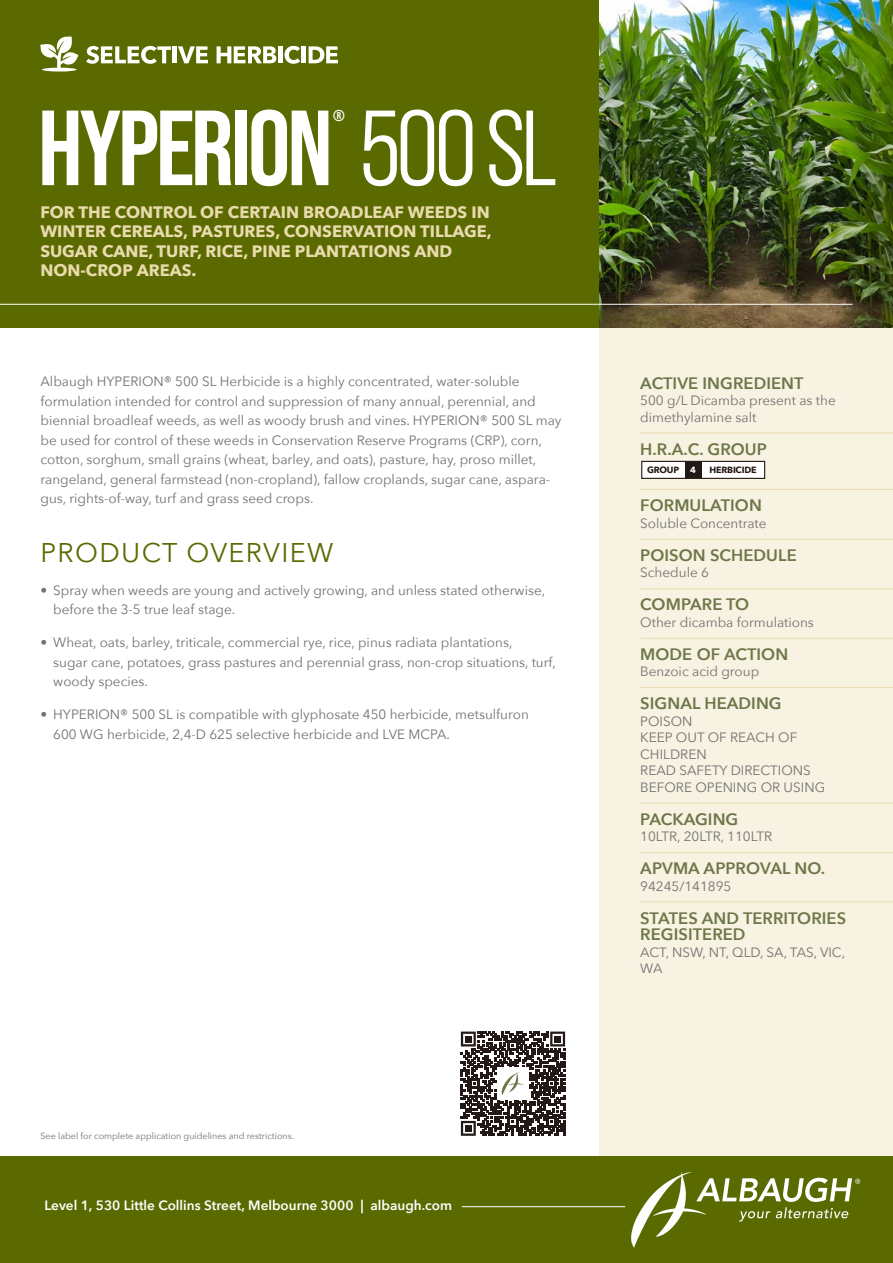
<style>
.page{position:relative;width:893px;height:1263px;background:#fff}
.page>*{position:absolute;margin:0;border:0;box-sizing:border-box;transform-origin:0 0}
.t1{font:700 106.5px "Bebas Neue Pro";letter-spacing:-.03em;color:#fff}
.t2{font:27px "Avenir Next";letter-spacing:.05em;color:#5b6a00}
.t3{font:600 16.5px/16.5px "Avenir Next";letter-spacing:.005em;color:#6d7748}
.t4{font:700 16.5px/19.5px "Avenir Next";color:#eadbae}
.t5{font:700 15.75px "Bebas Neue Pro";color:#fff}
.t6{font:13.5px/19.5px "Avenir Next";color:#727171}
.t7{font:600 13.5px "Avenir Next";color:#fff}
.t8{font:9px "Avenir Next";color:#727171}
.t9{font:700 9px "Avenir Next";letter-spacing:-.025em;color:#221815}
.s1{font-family:"Bebas Neue Pro Middle";font-weight:400}
.s2{color:#fff}
</style>
<div class="page">
<div style="left:600px;top:0;width:293px;height:1263px;background:#f7f2e2"></div>
<div style="left:0;top:0;width:893px;height:327px;background:#5b6a00"></div>
<img style="left:600px;top:0;width:293px;height:327px">
<div style="left:0;top:1157px;width:893px;height:106px;background:#5b6a00"></div>
<svg style="left:631px;top:1172px;width:229px;height:76px"></svg>
<hr style="left:462px;top:1206px;width:163px;height:1px;background:#fff">
<hr style="left:0;top:304px;width:852px;height:1px;background:#fff">
<svg style="left:361px;top:1200px;width:2px;height:13px"></svg>
<hr style="left:640px;top:433px;width:253px;height:1px;background:#eadbae">
<hr style="left:640px;top:489px;width:253px;height:1px;background:#eadbae">
<hr style="left:640px;top:539px;width:253px;height:1px;background:#eadbae">
<hr style="left:640px;top:589px;width:253px;height:1px;background:#eadbae">
<hr style="left:640px;top:638px;width:253px;height:1px;background:#eadbae">
<hr style="left:640px;top:687px;width:253px;height:1px;background:#eadbae">
<hr style="left:640px;top:803px;width:253px;height:1px;background:#eadbae">
<hr style="left:640px;top:852px;width:253px;height:1px;background:#eadbae">
<hr style="left:640px;top:901px;width:253px;height:1px;background:#eadbae">
<svg style="left:40px;top:36px;width:38px;height:34px"></svg>
<svg style="left:42px;top:68px;width:35px;height:4px"></svg>
<svg style="left:86px;top:46px;width:85px;height:18px"></svg>
<hr style="left:173px;top:46px;width:4px;height:17px;background:#fff">
<svg style="left:178px;top:46px;width:30px;height:17px"></svg>
<svg style="left:217px;top:46px;width:59px;height:17px"></svg>
<div style="left:278px;top:46px;width:5px;height:17px;background:#fff"></div>
<svg style="left:284px;top:46px;width:16px;height:18px"></svg>
<hr style="left:302px;top:46px;width:4px;height:17px;background:#fff">
<svg style="left:309px;top:46px;width:29px;height:17px"></svg>
<div style="left:641px;top:461px;width:124px;height:18px;background:#fff;border:1px solid #221815"></div>
<div style="left:684px;top:461px;width:17px;height:17px;background:#221815"></div>
<svg style="left:461px;top:1031px;width:104px;height:105px"></svg>
<h1 class="t1" style="left:38px;top:87px;width:521px">HYPERION <span class="s1">500 SL</span></h1>
<p class="t5" style="left:333px;top:107px;width:13px">®</p>
<p class="t4" style="left:40px;top:202px;width:453px">FOR THE CONTROL OF CERTAIN BROADLEAF WEEDS IN WINTER CEREALS, PASTURES, CONSERVATION TILLAGE, SUGAR CANE, TURF, RICE, PINE PLANTATIONS AND NON-CROP AREAS.</p>
<p class="t6" style="left:41px;top:371px;width:523px">Albaugh HYPERION® 500 SL Herbicide is a highly concentrated, water-soluble formulation intended for control and suppression of many annual, perennial, and biennial broadleaf weeds, as well as woody brush and vines. HYPERION® 500 SL may be used for control of these weeds in Conservation Reserve Programs (CRP), corn, cotton, sorghum, small grains (wheat, barley, and oats), pasture, hay, proso millet, rangeland, general farmstead (non-cropland), fallow croplands, sugar cane, aspara&shy;gus, rights-of-way, turf and grass seed crops.</p>
<h2 class="t2" style="left:41px;top:530px;width:294px">PRODUCT OVERVIEW</h2>
<p class="t6" style="left:53px;top:580px;width:493px;text-indent:-13px">• Spray when weeds are young and actively growing, and unless stated otherwise, before the 3-5 true leaf stage.</p>
<p class="t6" style="left:53px;top:632px;width:504px;text-indent:-13px">• Wheat, oats, barley, triticale, commercial rye, rice, pinus radiata plantations,<br>sugar cane, potatoes, grass pastures and perennial grass, non-crop situations, turf, woody species.</p>
<p class="t6" style="left:53px;top:704px;width:477px;text-indent:-13px">• HYPERION® 500 SL is compatible with glyphosate 450 herbicide, metsulfuron<br>600 WG herbicide, 2,4-D 625 selective herbicide and LVE MCPA.</p>
<p class="t8" style="left:41px;top:1129px;width:255px">See label for complete application guidelines and restrictions.</p>
<p class="t7" style="left:44px;top:1194px;width:311px">Level 1, 530 Little Collins Street, Melbourne 3000</p>
<p class="t7" style="left:370px;top:1194px;width:83px">albaugh.com</p>
<p class="t3" style="left:640px;top:374px;width:165px">ACTIVE INGREDIENT</p>
<p class="t6" style="left:640px;top:392px;width:197px;line-height:16.5px">500 g/L Dicamba present as the dimethylamine salt</p>
<p class="t3" style="left:640px;top:440px;width:128px">H.R.A.C. GROUP</p>
<p class="t9" style="left:647px;top:462px;width:50px">GROUP <span class="s2">4</span></p>
<p class="t9" style="left:710px;top:462px;width:48px">HERBICIDE</p>
<p class="t3" style="left:640px;top:497px;width:123px">FORMULATION</p>
<p class="t6" style="left:640px;top:513px;width:128px">Soluble Concentrate</p>
<p class="t3" style="left:640px;top:546px;width:158px">POISON SCHEDULE</p>
<p class="t6" style="left:640px;top:562px;width:70px">Schedule 6</p>
<p class="t3" style="left:640px;top:596px;width:110px">COMPARE TO</p>
<p class="t6" style="left:640px;top:612px;width:175px">Other dicamba formulations</p>
<p class="t3" style="left:640px;top:645px;width:149px">MODE OF ACTION</p>
<p class="t6" style="left:640px;top:661px;width:120px">Benzoic acid group</p>
<p class="t3" style="left:640px;top:695px;width:143px">SIGNAL HEADING</p>
<p class="t6" style="left:640px;top:712px;width:186px;line-height:16.5px">POISON<br>KEEP OUT OF REACH OF<br>CHILDREN<br>READ SAFETY DIRECTIONS<br>BEFORE OPENING OR USING</p>
<p class="t3" style="left:640px;top:810px;width:100px">PACKAGING</p>
<p class="t6" style="left:640px;top:826px;width:133px">10LTR, 20LTR, 110LTR</p>
<p class="t3" style="left:640px;top:860px;width:186px">APVMA APPROVAL NO.</p>
<p class="t6" style="left:640px;top:876px;width:93px">94245/141895</p>
<p class="t3" style="left:640px;top:909px;width:207px">STATES AND TERRITORIES<br>REGISITERED</p>
<p class="t6" style="left:640px;top:943px;width:206px;line-height:16.5px">ACT, NSW, NT, QLD, SA, TAS, VIC,<br>WA</p>
</div>
